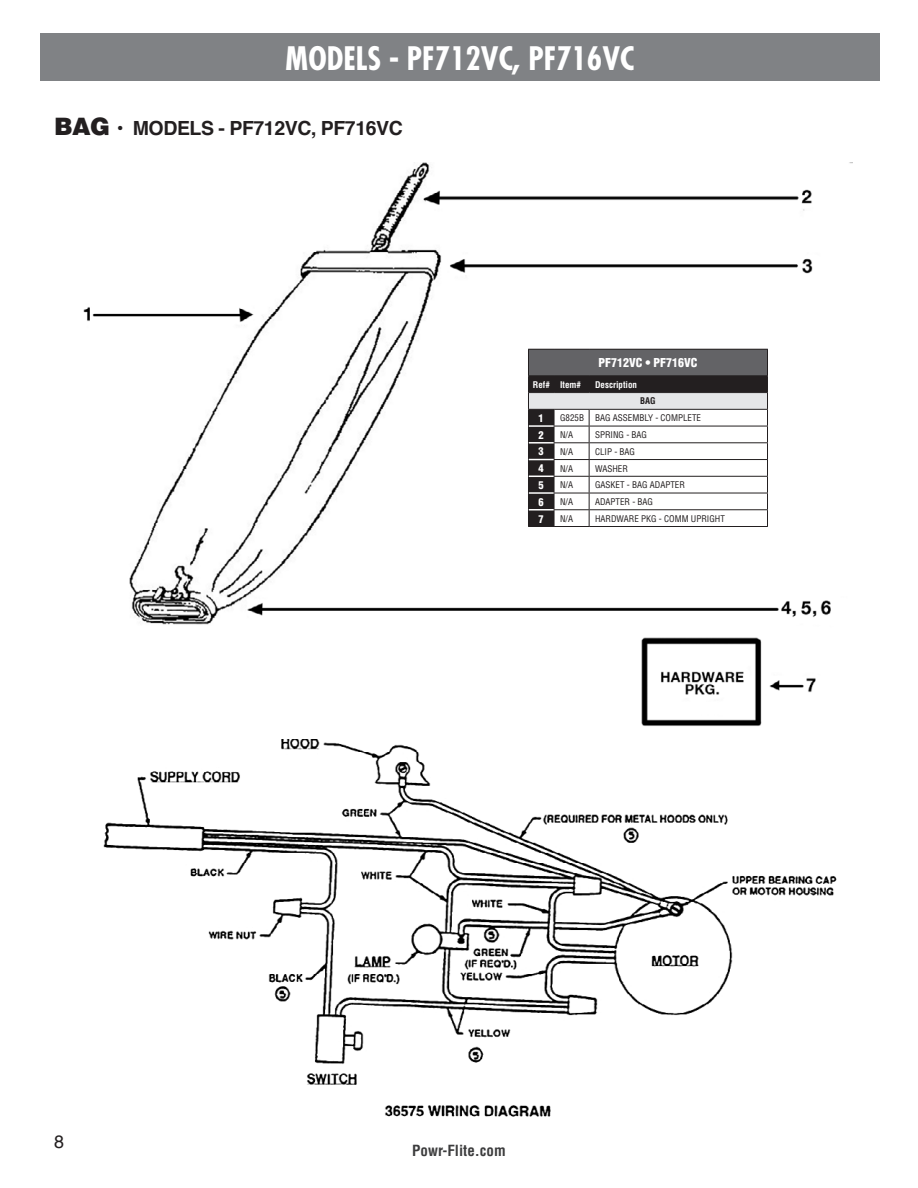
<style>
.page{position:relative;width:918px;height:1188px;background:#fff}
.page>*{position:absolute;margin:0;border:0;box-sizing:border-box;transform-origin:0 0}
.t1{font:700 condensed 31.5px "Futura";color:#fff}
.t2{font:700 19.5px "Helvetica";letter-spacing:-.02em;color:#231f20}
.t3{font:18px "Helvetica";color:#231f20}
.t4{font:700 condensed 15px "Helvetica";color:#3c3c3d}
.t5{font:900 condensed 12px "Helvetica";color:#fff}
.t6{font:900 condensed 10.5px "Helvetica";color:#fff}
.t7{font:condensed 9px "Helvetica";color:#231f20}
.t8{font:700 condensed 9px "Helvetica";color:#fff}
.t9{font:700 condensed 9px "Helvetica";color:#231f20}
.s1{font-family:"Helvetica LT Pro";font-weight:900;font-size:24px}
</style>
<div class="page">
<img style="left:103px;top:739px;width:734px;height:378px">
<div style="left:40px;top:34px;width:840px;height:47px;background:#808285"></div>
<img style="left:83px;top:162px;width:769px;height:564px">
<svg style="left:528px;top:349px;width:240px;height:178px"></svg>
<hr style="left:529px;top:492px;width:25px;height:2px;background:#fff">
<hr style="left:529px;top:509px;width:25px;height:2px;background:#fff">
<h1 class="t1" style="left:286px;top:38px;width:350px">MODELS - PF712VC, PF716VC</h1>
<h2 class="t2" style="left:54px;top:112px;width:350px"><span class="s1">BAG</span> • MODELS - PF712VC, PF716VC</h2>
<h3 class="t5" style="left:598px;top:356px;width:101px">PF712VC • PF716VC</h3>
<p class="t8" style="left:533px;top:379px;width:50px">Ref# Item#</p>
<p class="t8" style="left:595px;top:379px;width:43px">Description</p>
<p class="t9" style="left:640px;top:396px;width:17px">BAG</p>
<p class="t6" style="left:539px;top:411px;width:7px">1</p>
<p class="t7" style="left:560px;top:412px;width:143px">G825B BAG ASSEMBLY - COMPLETE</p>
<p class="t6" style="left:539px;top:428px;width:7px">2</p>
<p class="t7" style="left:560px;top:429px;width:15px">N/A</p>
<p class="t7" style="left:595px;top:429px;width:54px">SPRING - BAG</p>
<p class="t6" style="left:539px;top:445px;width:7px">3</p>
<p class="t7" style="left:560px;top:446px;width:15px">N/A</p>
<p class="t7" style="left:595px;top:446px;width:42px">CLIP - BAG</p>
<p class="t6" style="left:539px;top:462px;width:7px">4</p>
<p class="t7" style="left:560px;top:463px;width:15px">N/A</p>
<p class="t7" style="left:595px;top:463px;width:34px">WASHER</p>
<p class="t6" style="left:539px;top:479px;width:7px">5</p>
<p class="t7" style="left:560px;top:479px;width:15px">N/A</p>
<p class="t7" style="left:595px;top:479px;width:91px">GASKET - BAG ADAPTER</p>
<p class="t6" style="left:539px;top:495px;width:7px">6</p>
<p class="t7" style="left:560px;top:496px;width:15px">N/A</p>
<p class="t7" style="left:595px;top:496px;width:60px">ADAPTER - BAG</p>
<p class="t6" style="left:539px;top:512px;width:7px">7</p>
<p class="t7" style="left:560px;top:513px;width:15px">N/A</p>
<p class="t7" style="left:595px;top:513px;width:131px">HARDWARE PKG - COMM UPRIGHT</p>
<h3 class="t3" style="left:54px;top:1127px;width:12px">8</h3>
<h3 class="t4" style="left:412px;top:1142px;width:95px">Powr-Flite.com</h3>
</div>
